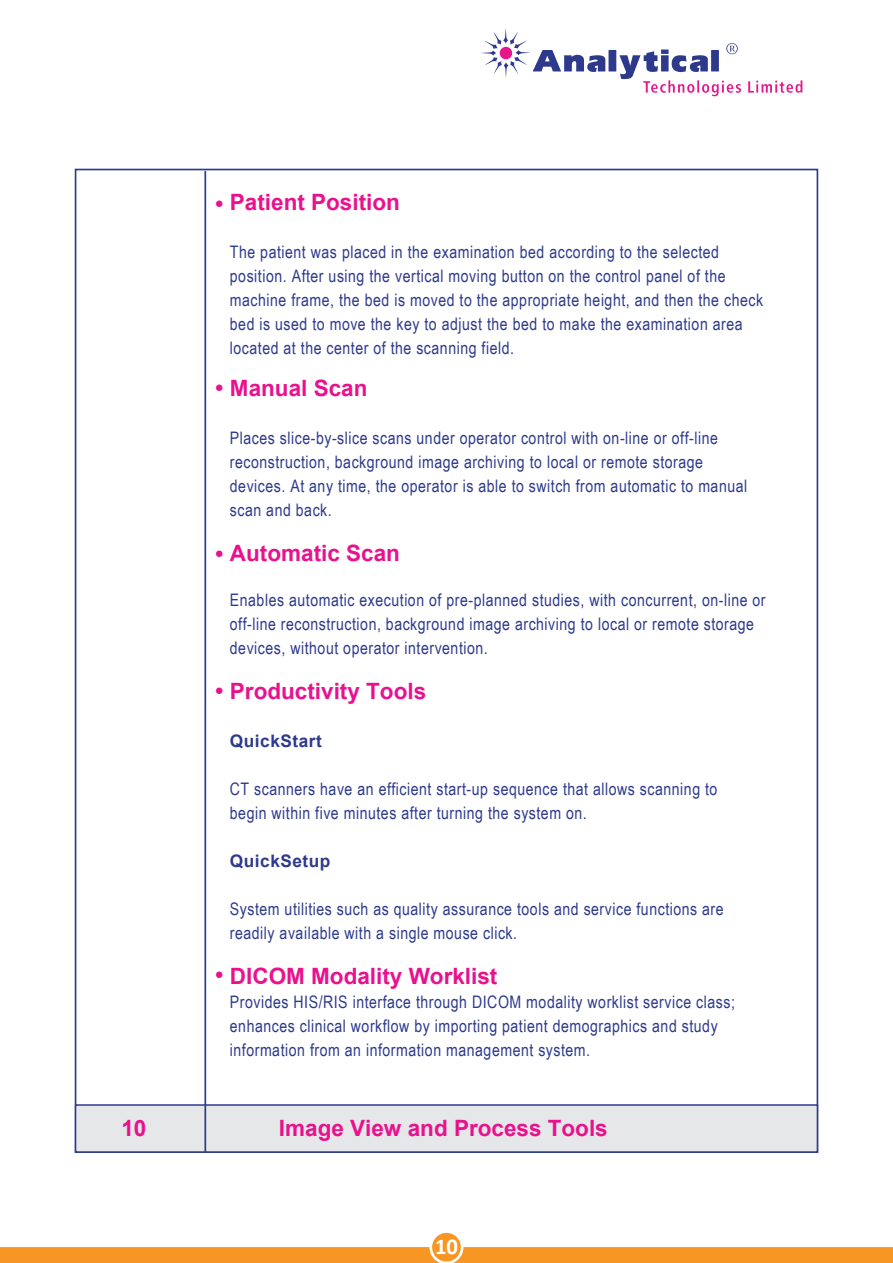
<style>
.page{position:relative;width:893px;height:1263px;background:#fff}
.page>*{position:absolute;margin:0;border:0;box-sizing:border-box;transform-origin:0 0}
.t1{font:700 22.65px "Calibri";color:#fff}
.t2{font:700 22.5px "Arial";color:#e9118d}
.t3{font:17.25px/24px "Arial Narrow";letter-spacing:.03em;color:#2d3a8c}
.t4{font:700 17.25px "Arial";letter-spacing:.03em;color:#2d3a8c}
.t5{font:700 15px "Arial";color:#e9118d}
</style>
<div class="page">
<svg style="left:0;top:1247px;width:440px;height:16px;background:#f89725"></svg>
<svg style="left:453px;top:1247px;width:440px;height:16px;background:#f89725"></svg>
<div style="left:432px;top:1233px;width:29px;height:28px;background:#f89623;border-radius:50%"></div>
<svg style="left:748px;top:80px;width:55px;height:13px"></svg>
<svg style="left:481px;top:28px;width:260px;height:68px"></svg>
<div style="left:500px;top:47px;width:12px;height:12px;background:#e6178a;border-radius:50%"></div>
<div style="left:75px;top:1104px;width:743px;height:49px;background:#e6e7e8;border:2px solid #2d3a8c"></div>
<hr style="left:204px;top:171px;width:2px;height:981px;background:#2d3a8c">
<h2 class="t2" style="left:230px;top:187px;width:172px">Patient Position</h2>
<p class="t3" style="left:230px;top:239px;width:535px">The patient was placed in the examination bed according to the selected position. After using the vertical moving button on the control panel of the machine frame, the bed is moved to the appropriate height, and then the check bed is used to move the key to adjust the bed to make the examination area located at the center of the scanning field.</p>
<h2 class="t2" style="left:230px;top:373px;width:139px">Manual Scan</h2>
<p class="t3" style="left:230px;top:425px;width:519px">Places slice-by-slice scans under operator control with on-line or off-line reconstruction, background image archiving to local or remote storage devices. At any time, the operator is able to switch from automatic to manual scan and back.</p>
<h2 class="t2" style="left:230px;top:538px;width:172px">Automatic Scan</h2>
<p class="t3" style="left:230px;top:587px;width:537px">Enables automatic execution of pre-planned studies, with concurrent, on-line or off-line reconstruction, background image archiving to local or remote storage devices, without operator intervention.</p>
<h2 class="t2" style="left:230px;top:676px;width:198px">Productivity Tools</h2>
<p class="t4" style="left:230px;top:729px;width:93px">QuickStart</p>
<p class="t3" style="left:230px;top:776px;width:489px">CT scanners have an efficient start-up sequence that allows scanning to begin within five minutes after turning the system on.</p>
<p class="t4" style="left:230px;top:849px;width:102px">QuickSetup</p>
<p class="t3" style="left:230px;top:896px;width:495px">System utilities such as quality assurance tools and service functions are readily available with a single mouse click.</p>
<h2 class="t2" style="left:230px;top:961px;width:269px">DICOM Modality Worklist</h2>
<p class="t3" style="left:230px;top:989px;width:506px">Provides HIS/RIS interface through DICOM modality worklist service class; enhances clinical workflow by importing patient demographics and study information from an information management system.</p>
<p class="t5" style="left:215px;top:192px;width:11px">●</p>
<p class="t5" style="left:215px;top:377px;width:11px">●</p>
<p class="t5" style="left:215px;top:543px;width:11px">●</p>
<p class="t5" style="left:215px;top:680px;width:11px">●</p>
<p class="t5" style="left:215px;top:963px;width:11px">●</p>
<h2 class="t2" style="left:121px;top:1113px;width:27px">10</h2>
<h2 class="t2" style="left:279px;top:1113px;width:330px">Image View and Process Tools</h2>
<h1 class="t1" style="left:435px;top:1232px;width:24px">10</h1>
</div>
